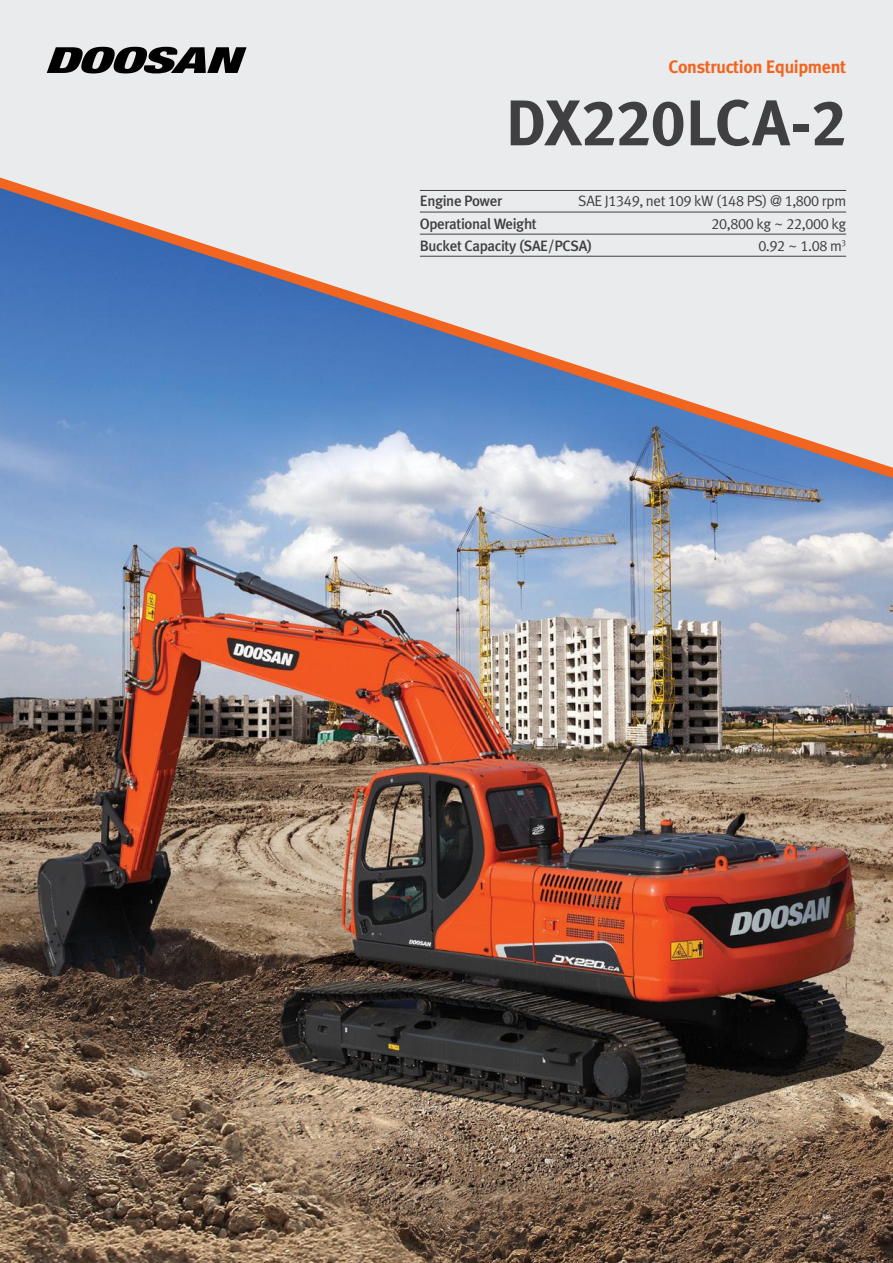
<style>
.page{position:relative;width:893px;height:1263px;background:#fff}
.page>*{position:absolute;margin:0;border:0;box-sizing:border-box;transform-origin:0 0}
.t1{font:700 64.5px "Meta Plus Lining";color:#404042}
.t2{font:700 18px "Meta Plus";letter-spacing:-.02em;color:#f16521}
.t3{font:15px/22.5px "Meta Plus Lining Normal";letter-spacing:-.025em;color:#404042;text-align:right}
.t4{font:500 15px/22.5px "Meta Plus Lining";letter-spacing:-.025em;color:#404042}
</style>
<div class="page">
<img style="left:0;top:0;width:893px;height:1263px">
<p class="t2" style="left:669px;top:57px;width:179px">Construction Equipment</p>
<h1 class="t1" style="left:505px;top:86px;width:342px">DX220LCA-2</h1>
<p class="t3" style="left:578px;top:190px;width:269px">SAE J1349, net 109 kW (148 PS) @ 1,800 rpm<br>20,800 kg ~ 22,000 kg<br>0.92 ~ 1.08 m<sup>3</sup></p>
<p class="t4" style="left:420px;top:190px;width:174px">Engine Power<br>Operational Weight<br>Bucket Capacity (SAE/PCSA)</p>
</div>
